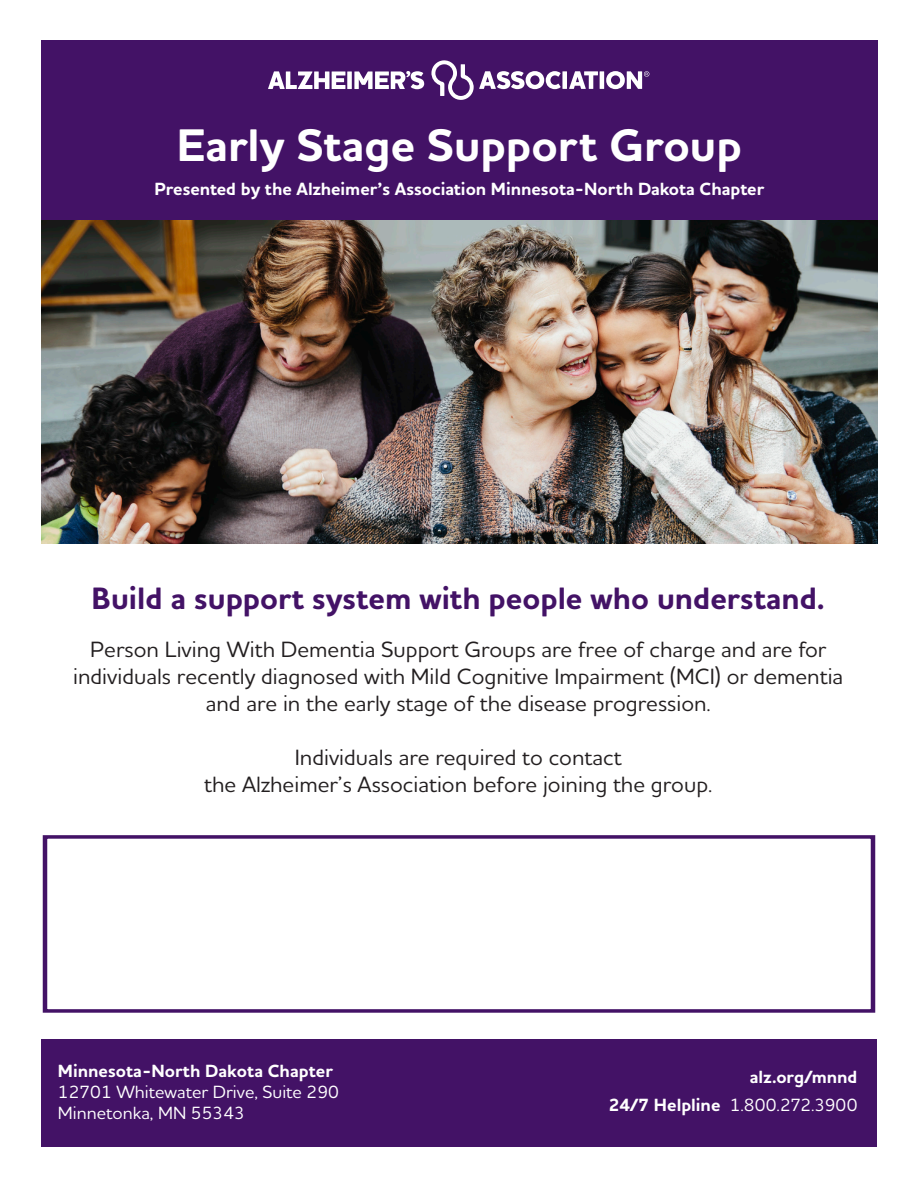
<style>
.page{position:relative;width:918px;height:1188px;background:#fff}
.page>*{position:absolute;margin:0;border:0;box-sizing:border-box;transform-origin:0 0}
.t1{font:700 46.5px "Houschka Alt Pro";color:#fff}
.t2{font:700 31.5px "Houschka Alt Pro";color:#431266}
.t3{font:500 22.5px/27px "Houschka Alt Pro";color:#231f20;text-align:center}
.Body_Text{font:500 18px/21.5px "Houschka Alt Pro";color:#fff}
.t4{font:700 18px "Houschka Alt Pro";color:#fff}
.s1{font-weight:700}
</style>
<div class="page">
<img style="left:41px;top:220px;width:837px;height:324px">
<div style="left:41px;top:40px;width:837px;height:180px;background:#431266"></div>
<div style="left:41px;top:1040px;width:836px;height:108px;background:#431266"></div>
<div style="left:43px;top:835px;width:832px;height:178px;border:4px solid #431266"></div>
<svg style="left:268px;top:71px;width:77px;height:18px"></svg>
<div style="left:347px;top:71px;width:5px;height:18px;background:#fff"></div>
<svg style="left:354px;top:71px;width:70px;height:18px"></svg>
<svg style="left:431px;top:60px;width:130px;height:40px"></svg>
<div style="left:562px;top:71px;width:5px;height:18px;background:#fff"></div>
<svg style="left:569px;top:71px;width:29px;height:18px"></svg>
<hr style="left:600px;top:71px;width:4px;height:18px;background:#fff">
<svg style="left:606px;top:71px;width:43px;height:18px"></svg>
<p class="t1" style="left:177px;top:115px;width:567px">Early Stage Support Group</p>
<p class="t4" style="left:154px;top:177px;width:612px">Presented by the Alzheimer’s Association Minnesota-North Dakota Chapter</p>
<p class="t2" style="left:92px;top:577px;width:735px">Build a support system with people who understand.</p>
<p class="t3" style="left:73px;top:635px;width:772px">Person Living With Dementia Support Groups are free of charge and are for individuals recently diagnosed with Mild Cognitive Impairment (MCI) or dementia and are in the early stage of the disease progression.</p>
<p class="t3" style="left:204px;top:743px;width:510px">Individuals are required to contact<br>the Alzheimer’s Association before joining the group.</p>
<p class="Body_Text" style="left:58px;top:1059px;width:283px"><span class="s1">Minnesota-North Dakota Chapter<br></span>12701 Whitewater Drive, Suite 290<br>Minnetonka, MN 55343</p>
<p class="t4" style="left:750px;top:1065px;width:109px">alz.org/mnnd</p>
<p class="Body_Text" style="left:609px;top:1094px;width:250px"><span class="s1">24/7 Helpline</span> 1.800.272.3900</p>
</div>
